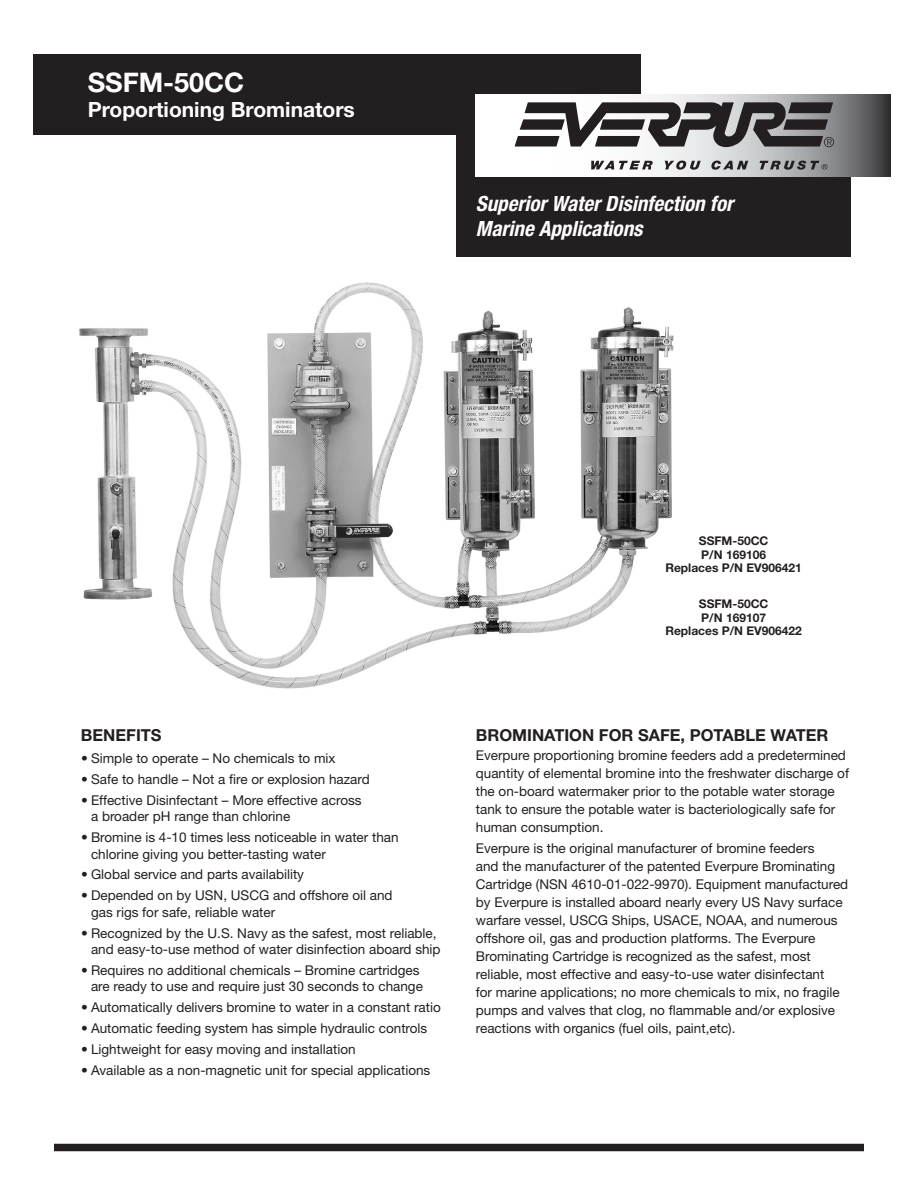
<style>
.page{position:relative;width:918px;height:1188px;background:#fff}
.page>*{position:absolute;margin:0;border:0;box-sizing:border-box;transform-origin:0 0}
.Model_Number_Reverse{font:700 27px "Helvetica Neue LT Std";color:#fff}
.Model_Description_Re{font:italic 700 condensed 21px "Helvetica Neue LT Std";color:#fff}
.Part_Number_Reversed{font:700 21px "Helvetica Neue LT Std";color:#fff}
.Text_Header{font:700 16.5px "Helvetica Neue LT Std";color:#231f20}
.Spec__Text{font:13.5px/18px "Helvetica Neue LT Std";color:#231f20}
.Bulleted_Text{font:13.5px/16.5px "Helvetica Neue LT Std";color:#231f20}
.t1{font:700 12px "Helvetica Neue LT Std";color:#231f20}
</style>
<div class="page">
<div style="left:54px;top:1144px;width:810px;height:7px;background:#231f20"></div>
<div style="left:34px;top:54px;width:607px;height:81px;background:#231f20"></div>
<div style="left:456px;top:135px;width:394px;height:121px;background:#231f20"></div>
<img style="left:79px;top:282px;width:595px;height:407px">
<svg style="left:476px;top:94px;width:415px;height:82px;background:#c4c5c6"></svg>
<svg style="left:515px;top:102px;width:319px;height:47px"></svg>
<svg style="left:591px;top:161px;width:62px;height:8px"></svg>
<svg style="left:665px;top:161px;width:36px;height:9px"></svg>
<svg style="left:711px;top:161px;width:37px;height:9px"></svg>
<svg style="left:760px;top:161px;width:68px;height:9px"></svg>
<p class="Model_Number_Reverse" style="left:88px;top:65px;width:158px">SSFM-50CC</p>
<p class="Part_Number_Reversed" style="left:88px;top:96px;width:269px">Proportioning Brominators</p>
<p class="Model_Description_Re" style="left:476px;top:191px;width:259px">Superior Water Disinfection for</p>
<p class="Model_Description_Re" style="left:476px;top:216px;width:168px">Marine Applications</p>
<p class="t1" style="left:699px;top:534px;width:71px">SSFM-50CC</p>
<p class="t1" style="left:701px;top:547px;width:66px">P/N 169106</p>
<p class="t1" style="left:665px;top:561px;width:138px">Replaces P/N EV906421</p>
<p class="t1" style="left:699px;top:597px;width:71px">SSFM-50CC</p>
<p class="t1" style="left:701px;top:610px;width:66px">P/N 169107</p>
<p class="t1" style="left:665px;top:624px;width:138px">Replaces P/N EV906422</p>
<p class="Text_Header" style="left:81px;top:725px;width:82px">BENEFITS</p>
<p class="Bulleted_Text" style="left:81px;top:750px;width:256px">• Simple to operate – No chemicals to mix</p>
<p class="Bulleted_Text" style="left:81px;top:771px;width:290px">• Safe to handle – Not a fire or explosion hazard</p>
<p class="Bulleted_Text" style="left:91px;top:792px;width:272px;text-indent:-10px">• Effective Disinfectant – More effective across a broader pH range than chlorine</p>
<p class="Bulleted_Text" style="left:91px;top:829px;width:309px;text-indent:-10px">• Bromine is 4-10 times less noticeable in water than chlorine giving you better-tasting water</p>
<p class="Bulleted_Text" style="left:81px;top:866px;width:225px">• Global service and parts availability</p>
<p class="Bulleted_Text" style="left:91px;top:887px;width:303px;text-indent:-10px">• Depended on by USN, USCG and offshore oil and gas rigs for safe, reliable water</p>
<p class="Bulleted_Text" style="left:81px;top:924px;width:361px;text-align:right">• Recognized by the U.S. Navy as the safest, most reliable, and easy-to-use method of water disinfection aboard ship</p>
<p class="Bulleted_Text" style="left:81px;top:962px;width:343px;text-align:right">• Requires no additional chemicals – Bromine cartridges are ready to use and require just 30 seconds to change</p>
<p class="Bulleted_Text" style="left:81px;top:999px;width:361px">• Automatically delivers bromine to water in a constant ratio</p>
<p class="Bulleted_Text" style="left:81px;top:1020px;width:348px">• Automatic feeding system has simple hydraulic controls</p>
<p class="Bulleted_Text" style="left:81px;top:1041px;width:276px">• Lightweight for easy moving and installation</p>
<p class="Bulleted_Text" style="left:81px;top:1061px;width:351px">• Available as a non-magnetic unit for special applications</p>
<p class="Text_Header" style="left:476px;top:725px;width:354px">BROMINATION FOR SAFE, POTABLE WATER</p>
<p class="Spec__Text" style="left:476px;top:746px;width:375px">Everpure proportioning bromine feeders add a predetermined quantity of elemental bromine into the freshwater discharge of the on-board watermaker prior to the potable water storage tank to ensure the potable water is bacteriologically safe for human consumption.</p>
<p class="Spec__Text" style="left:476px;top:839px;width:374px">Everpure is the original manufacturer of bromine feeders<br>and the manufacturer of the patented Everpure Brominating Cartridge (NSN 4610-01-022-9970). Equipment manufactured by Everpure is installed aboard nearly every US Navy surface warfare vessel, USCG Ships, USACE, NOAA, and numerous offshore oil, gas and production platforms. The Everpure Brominating Cartridge is recognized as the safest, most reliable, most effective and easy-to-use water disinfectant<br>for marine applications; no more chemicals to mix, no fragile pumps and valves that clog, no flammable and/or explosive reactions with organics (fuel oils, paint,etc).</p>
</div>
